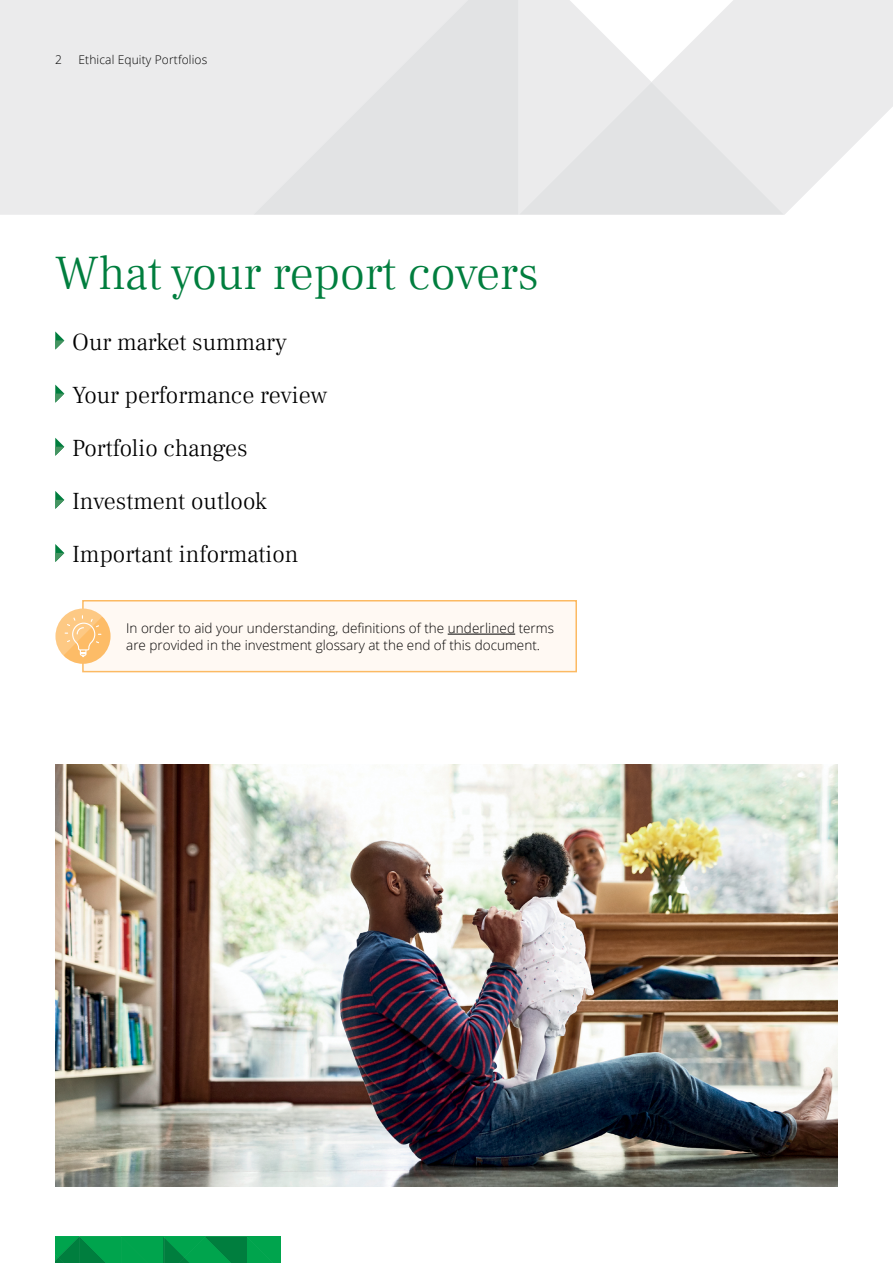
<style>
.page{position:relative;width:893px;height:1263px;background:#fff}
.page>*{position:absolute;margin:0;border:0;box-sizing:border-box;transform-origin:0 0}
.t1{font:300 48px "Frank Ruhl Libre";color:#007e3e}
.t2{font:300 24px "Frank Ruhl Libre";color:#000}
.t3{font:300 24px "Frank Ruhl Libre";letter-spacing:-.02em;color:#000}
.t4{font:300 13.5px/16.5px "Open Sans";color:#000}
.t5{font:300 12px "Open Sans";letter-spacing:.01em;color:#000}
</style>
<div class="page">
<svg style="left:784px;top:0;width:109px;height:215px;fill:#ebebec"></svg>
<div style="left:0;top:0;width:253px;height:215px;background:#ebebec"></div>
<svg style="left:253px;top:0;width:266px;height:215px;fill:#e2e3e4"></svg>
<svg style="left:519px;top:0;width:265px;height:215px"></svg>
<svg style="left:55px;top:1236px;width:226px;height:27px;fill:#00a44d"></svg>
<svg style="left:55px;top:331px;width:9px;height:18px"></svg>
<svg style="left:55px;top:385px;width:9px;height:18px"></svg>
<svg style="left:55px;top:438px;width:9px;height:18px"></svg>
<svg style="left:55px;top:491px;width:9px;height:18px"></svg>
<svg style="left:55px;top:544px;width:9px;height:18px"></svg>
<div style="left:83px;top:601px;width:493px;height:71px;background:#fff9f3"></div>
<hr style="left:448px;top:634px;width:67px;height:1px;background:#000">
<div style="left:82px;top:600px;width:495px;height:72px;border:2px solid #fcba63"></div>
<div style="left:55px;top:609px;width:56px;height:55px;background:#fdbc67;border-radius:50%"></div>
<svg style="left:55px;top:608px;width:47px;height:49px"></svg>
<img style="left:55px;top:765px;width:783px;height:421px">
<p class="t5" style="left:55px;top:52px;width:8px">2</p>
<p class="t5" style="left:78px;top:52px;width:130px">Ethical Equity Portfolios</p>
<h1 class="t1" style="left:55px;top:244px;width:485px">What your report covers</h1>
<h2 class="t3" style="left:72px;top:327px;width:216px">Our market summary</h2>
<h2 class="t2" style="left:72px;top:380px;width:257px">Your performance review</h2>
<h2 class="t2" style="left:72px;top:433px;width:177px">Portfolio changes</h2>
<h2 class="t2" style="left:72px;top:486px;width:196px">Investment outlook</h2>
<h2 class="t2" style="left:72px;top:539px;width:228px">Important information</h2>
<p class="t4" style="left:126px;top:620px;width:429px">In order to aid your understanding, definitions of the underlined terms are provided in the investment glossary at the end of this document.</p>
</div>
